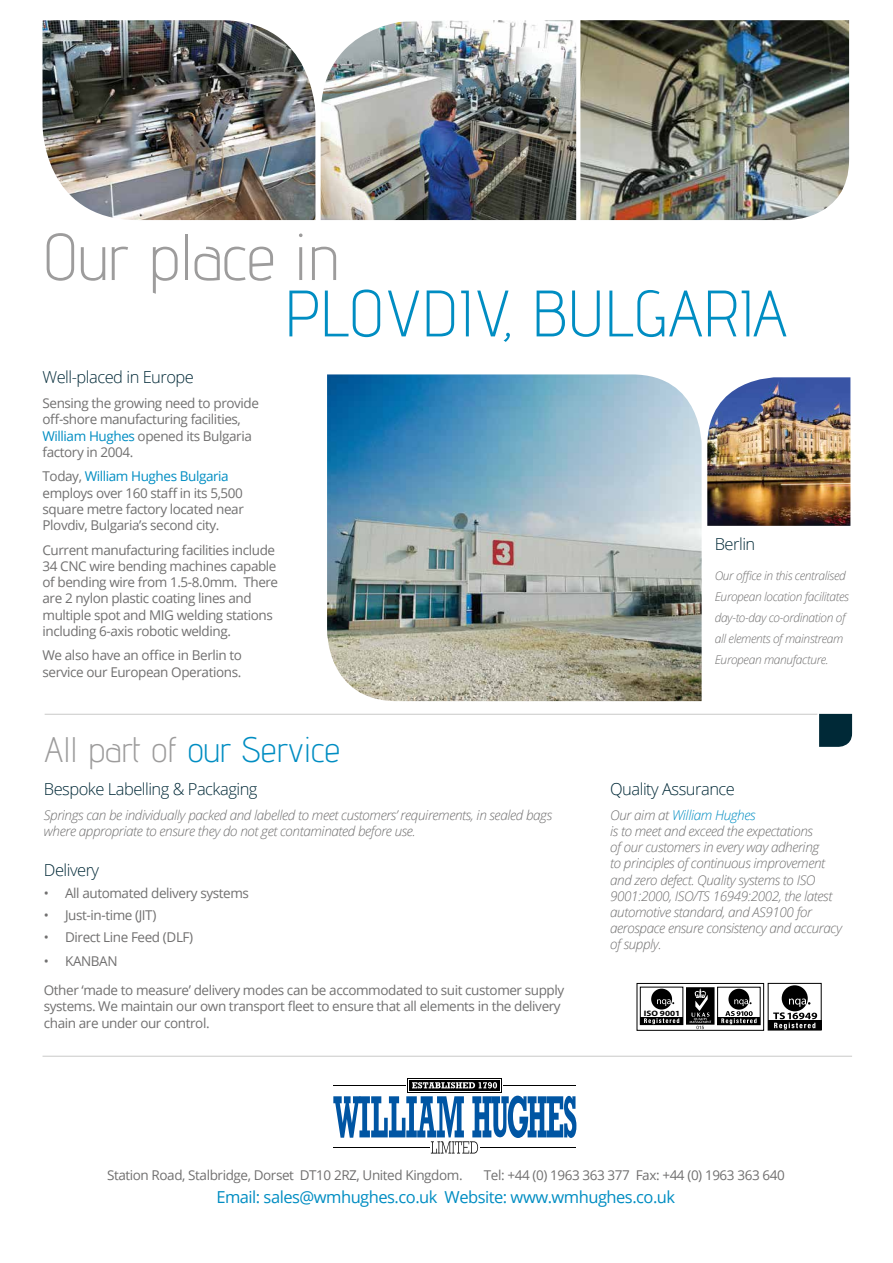
<style>
.page{position:relative;width:893px;height:1263px;background:#fff}
.page>*{position:absolute;margin:0;border:0;box-sizing:border-box;transform-origin:0 0}
.t1{font:300 65.55px "Advent Pro";color:#008dc2}
.t2{font:300 65.55px "Advent Pro";color:#9d9c9c}
.t3{font:300 35.55px "Advent Pro";color:#008dc2}
.t4{font:300 16.5px "Open Sans";letter-spacing:-.03em;color:#002937}
.t5{font:16.5px "Open Sans";letter-spacing:-.03em;color:#008dc2}
.t6{font:13.5px/16.2px "Open Sans";letter-spacing:-.03em;color:#717070}
.t7{font:italic 300 13.5px/16.2px "Open Sans";letter-spacing:-.03em;color:#717070}
.t8{font:italic 300 12px/21px "Open Sans";letter-spacing:-.03em;color:#717070}
.t9{font:700 7.95px "Myriad";color:#000;scale:1.16 1}
.s1{color:#008dc2}
.s2{color:#9d9c9c}
</style>
<div class="page">
<img style="left:327px;top:374px;width:375px;height:327px">
<img style="left:580px;top:20px;width:269px;height:200px">
<img style="left:321px;top:20px;width:255px;height:200px">
<img style="left:707px;top:377px;width:143px;height:149px">
<img style="left:43px;top:20px;width:272px;height:200px">
<svg style="left:686px;top:987px;width:29px;height:41px"></svg>
<div style="left:637px;top:983px;width:127px;height:47px;border:1px solid #000"></div>
<svg style="left:642px;top:1017px;width:39px;height:6px"></svg>
<div style="left:640px;top:987px;width:43px;height:38px;border:1px solid #000"></div>
<svg style="left:644px;top:1018px;width:35px;height:6px"></svg>
<div style="left:651px;top:989px;width:21px;height:20px;background:#000;border-radius:50%"></div>
<svg style="left:657px;top:999px;width:17px;height:7px"></svg>
<div style="left:718px;top:1017px;width:42px;height:8px;background:#000"></div>
<div style="left:717px;top:987px;width:43px;height:38px;border:1px solid #000"></div>
<div style="left:728px;top:989px;width:21px;height:21px;background:#000;border-radius:50%"></div>
<svg style="left:721px;top:999px;width:36px;height:25px"></svg>
<div style="left:768px;top:1021px;width:53px;height:9px;background:#000"></div>
<div style="left:768px;top:983px;width:53px;height:47px;border:1px solid #000"></div>
<div style="left:782px;top:985px;width:26px;height:26px;background:#000;border-radius:50%"></div>
<svg style="left:773px;top:998px;width:44px;height:31px"></svg>
<hr style="left:43px;top:1056px;width:809px;height:1px;background:#c9c9c8">
<hr style="left:45px;top:714px;width:772px;height:1px;background:#c9c9c8">
<svg style="left:819px;top:714px;width:33px;height:33px"></svg>
<div style="left:407px;top:1078px;width:95px;height:15px;background:#000"></div>
<div style="left:408px;top:1079px;width:93px;height:13px;background:#fff"></div>
<svg style="left:409px;top:1080px;width:91px;height:11px"></svg>
<svg style="left:412px;top:1082px;width:85px;height:6px"></svg>
<hr style="left:333px;top:1085px;width:73px;height:1px;background:#000">
<hr style="left:503px;top:1085px;width:73px;height:1px;background:#000">
<svg style="left:333px;top:1095px;width:243px;height:58px"></svg>
<h1 class="t2" style="left:43px;top:217px;width:299px">Our place in</h1>
<h1 class="t1" style="left:284px;top:274px;width:504px">PLOVDIV, BULGARIA</h1>
<p class="t4" style="left:43px;top:366px;width:153px">Well-placed in Europe</p>
<p class="t6" style="left:43px;top:395px;width:218px">Sensing the growing need to provide off-shore manufacturing facilities,<br><span class="s1">William Hughes</span> opened its Bulgaria factory in 2004.</p>
<p class="t6" style="left:43px;top:468px;width:203px">Today, <span class="s1">William Hughes Bulgaria </span>employs over 160 staff in its 5,500 square metre factory located near Plovdiv, Bulgaria’s second city.</p>
<p class="t6" style="left:43px;top:541px;width:237px">Current manufacturing facilities include 34 CNC wire bending machines capable of bending wire from 1.5-8.0mm. There are 2 nylon plastic coating lines and multiple spot and MIG welding stations including 6-axis robotic welding.</p>
<p class="t6" style="left:43px;top:647px;width:201px">We also have an office in Berlin to service our European Operations.</p>
<h2 class="t3" style="left:45px;top:728px;width:297px"><span class="s2">All part of</span> our Service</h2>
<p class="t4" style="left:715px;top:533px;width:42px">Berlin</p>
<p class="t8" style="left:715px;top:565px;width:136px">Our office in this centralised<br>European location facilitates day-to-day co-ordination of all elements of mainstream<br>European manufacture.</p>
<p class="t4" style="left:44px;top:778px;width:215px">Bespoke Labelling &amp; Packaging</p>
<p class="t7" style="left:44px;top:806px;width:510px">Springs can be individually packed and labelled to meet customers’ requirements, in sealed bags where appropriate to ensure they do not get contaminated before use.</p>
<p class="t4" style="left:44px;top:858px;width:57px">Delivery</p>
<p class="t6" style="left:44px;top:884px;width:207px">• All automated delivery systems</p>
<p class="t6" style="left:44px;top:906px;width:114px">• Just-in-time (JIT)</p>
<p class="t6" style="left:44px;top:928px;width:151px">• Direct Line Feed (DLF)</p>
<p class="t6" style="left:44px;top:946px;width:522px;line-height:29px">• KANBAN<br>Other ‘made to measure’ delivery modes can be accommodated to suit customer supply</p>
<p class="t6" style="left:44px;top:998px;width:518px">systems. We maintain our own transport fleet to ensure that all elements in the delivery chain are under our control.</p>
<p class="t9" style="left:644px;top:1009px;width:33px">ISO 9001</p>
<p class="t4" style="left:610px;top:778px;width:126px">Quality Assurance</p>
<p class="t7" style="left:610px;top:806px;width:233px">Our aim at <span class="s1">William Hughes<br></span>is to meet and exceed the expectations<br>of our customers in every way adhering<br>to principles of continuous improvement and zero defect. Quality systems to ISO 9001:2000, ISO/TS 16949:2002, the latest automotive standard, and AS9100 for aerospace ensure consistency and accuracy of supply.</p>
<p class="t6" style="left:107px;top:1166px;width:357px">Station Road, Stalbridge, Dorset DT10 2RZ, United Kingdom.</p>
<p class="t6" style="left:484px;top:1166px;width:302px">Tel: +44 (0) 1963 363 377 Fax: +44 (0) 1963 363 640</p>
<p class="t5" style="left:216px;top:1186px;width:460px">Email: sales@wmhughes.co.uk Website: www.wmhughes.co.uk</p>
</div>
